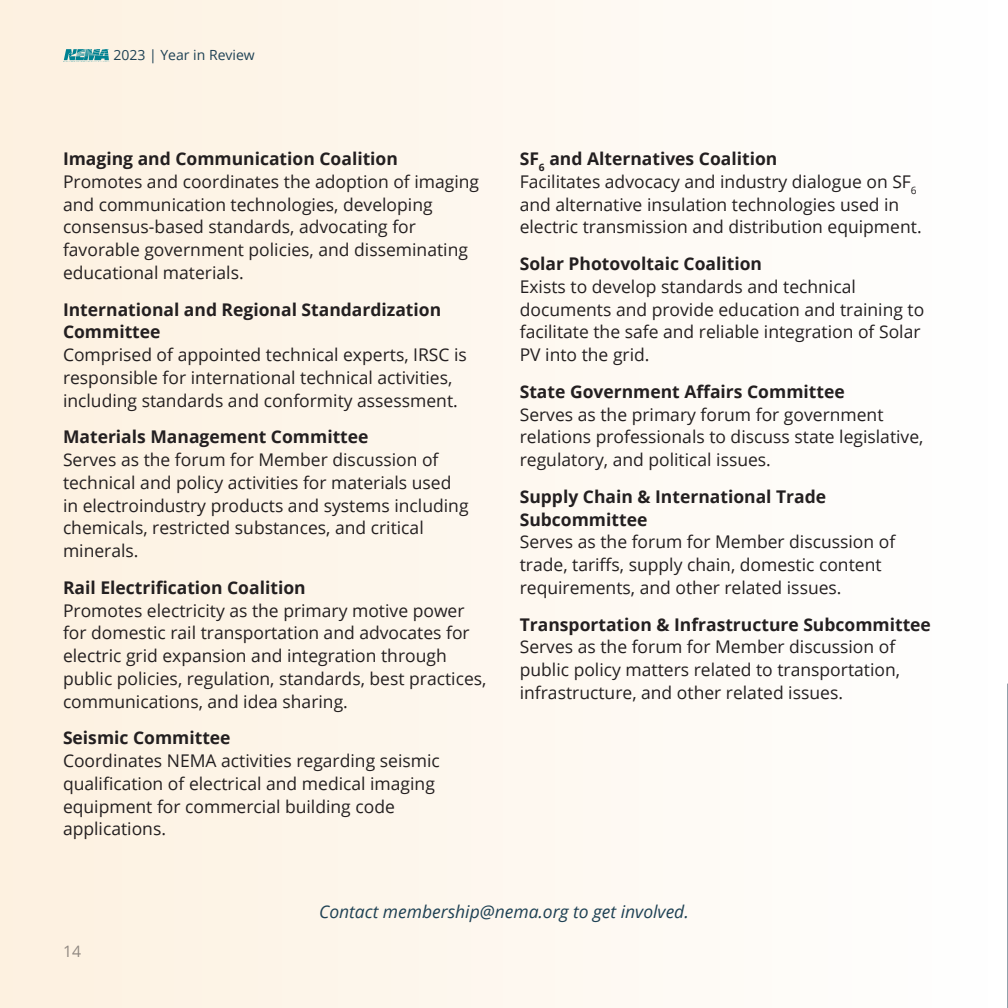
<style>
.page{position:relative;width:1008px;height:1008px;background:#fff}
.page>*{position:absolute;margin:0;border:0;box-sizing:border-box;transform-origin:0 0}
.body{font:17.5px/22.8px "Open Sans";color:#231f20}
.body-2{font:italic 17.5px "Open Sans";color:#1f4255}
.t1{font:15.75px "Open Sans";color:#231f20}
.t2{font:14px "Open Sans";color:#1f4255}
.s1{font-weight:700}
</style>
<div class="page">
<div style="left:0;top:0;width:1008px;height:1008px;background:linear-gradient(to right,#fdf1e0,#feffff)"></div>
<hr style="left:1007px;top:0;width:1px;height:1008px;background:#1476b0">
<svg style="left:64px;top:49px;width:45px;height:13px"></svg>
<svg style="left:1007px;top:684px;width:1px;height:324px"></svg>
<p class="t2" style="left:113px;top:45px;width:143px">2023 | Year in Review</p>
<p class="body" style="left:63px;top:147px;width:418px"><span class="s1">Imaging and Communication Coalition </span>Promotes and coordinates the adoption of imaging and communication technologies, developing consensus-based standards, advocating for favorable government policies, and disseminating educational materials.</p>
<p class="body" style="left:63px;top:297px;width:405px"><span class="s1">International and Regional Standardization Committee<br></span>Comprised of appointed technical experts, IRSC is responsible for international technical activities, including standards and conformity assessment.</p>
<p class="body" style="left:63px;top:425px;width:407px"><span class="s1">Materials Management Committee<br></span>Serves as the forum for Member discussion of technical and policy activities for materials used in electroindustry products and systems including chemicals, restricted substances, and critical minerals.</p>
<p class="body" style="left:63px;top:576px;width:425px"><span class="s1">Rail Electrification Coalition<br></span>Promotes electricity as the primary motive power for domestic rail transportation and advocates for electric grid expansion and integration through public policies, regulation, standards, best practices, communications, and idea sharing.</p>
<p class="body" style="left:63px;top:726px;width:378px"><span class="s1">Seismic Committee<br></span>Coordinates NEMA activities regarding seismic qualification of electrical and medical imaging equipment for commercial building code applications.</p>
<p class="body" style="left:520px;top:147px;width:403px"><span class="s1">SF</span><sub>6</sub> <span class="s1">and Alternatives Coalition<br></span>Facilitates advocacy and industry dialogue on SF<sub>6 </sub>and alternative insulation technologies used in electric transmission and distribution equipment.</p>
<p class="body" style="left:520px;top:252px;width:406px"><span class="s1">Solar Photovoltaic Coalition<br></span>Exists to develop standards and technical documents and provide education and training to facilitate the safe and reliable integration of Solar PV into the grid.</p>
<p class="body" style="left:520px;top:380px;width:405px"><span class="s1">State Government Affairs Committee<br></span>Serves as the primary forum for government relations professionals to discuss state legislative, regulatory, and political issues.</p>
<p class="body" style="left:520px;top:485px;width:377px"><span class="s1">Supply Chain &amp; International Trade Subcommittee<br></span>Serves as the forum for Member discussion of trade, tariffs, supply chain, domestic content requirements, and other related issues.</p>
<p class="body" style="left:520px;top:612px;width:413px"><span class="s1">Transportation &amp; Infrastructure Subcommittee </span>Serves as the forum for Member discussion of public policy matters related to transportation, infrastructure, and other related issues.</p>
<p class="t1" style="left:63px;top:941px;width:20px">14</p>
<p class="body-2" style="left:319px;top:900px;width:371px">Contact membership@nema.org to get involved.</p>
</div>
